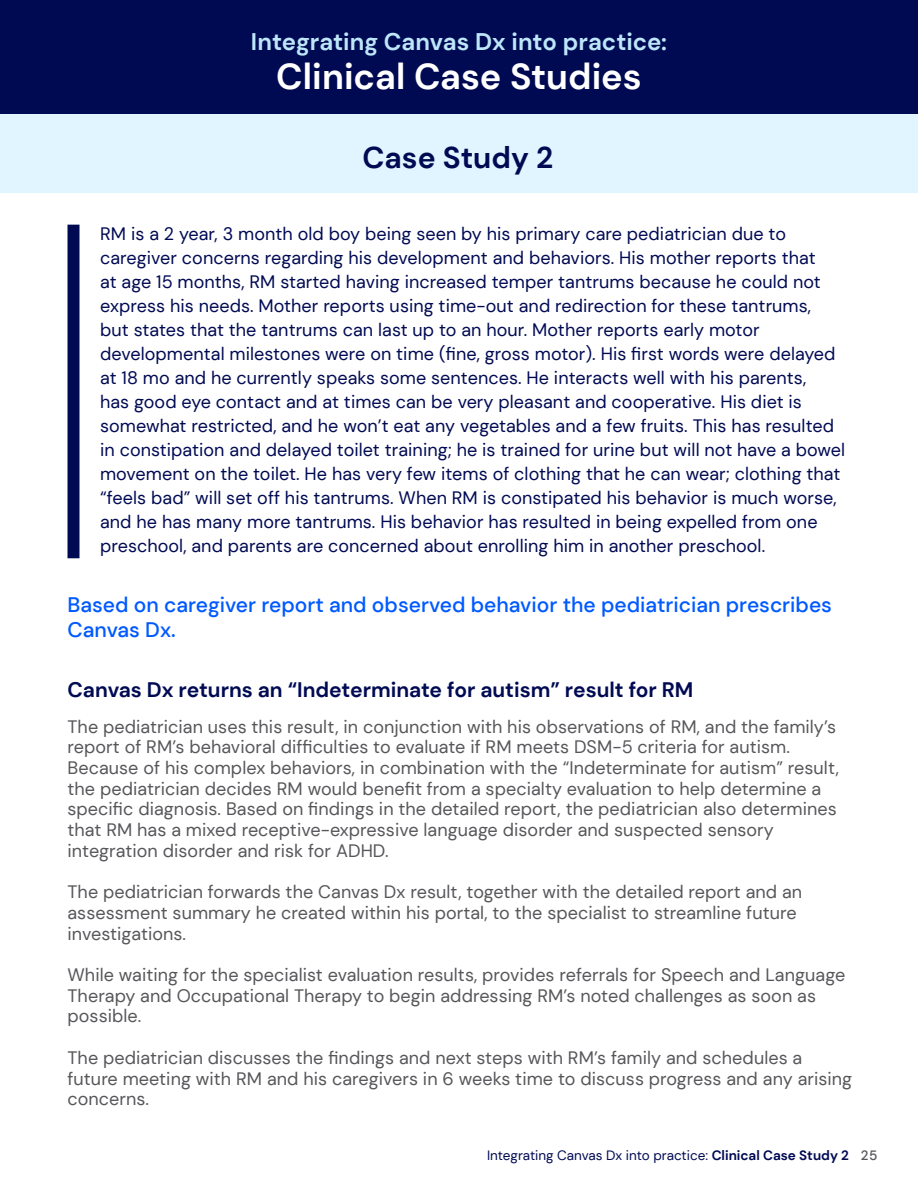
<style>
.page{position:relative;width:918px;height:1188px;background:#fff}
.page>*{position:absolute;margin:0;border:0;box-sizing:border-box;transform-origin:0 0}
.Section_header_-_no{font:700 36px "DM Sans";color:#fff}
.TOC_-_level_3{font:700 30px "DM Sans";color:#000a53}
.Section_header_-_no-2{font:700 24px "DM Sans";color:#bde6f9}
.t1{font:500 21px/24.2px "DM Sans";color:#005aff}
.t2{font:700 21px "DM Sans";color:#000a53}
.t3{font:18px/24px "DM Sans";letter-spacing:.005em;color:#000a53}
.t4{font:18px/20.7px "DM Sans";letter-spacing:.005em;color:#57575b}
.t5{font:13.5px "DM Sans";color:#000a53}
.t6{font:500 13.5px "DM Sans";color:#57575b}
.s1{font-weight:700}
</style>
<div class="page">
<div style="left:0;top:0;width:918px;height:114px;background:#000a53"></div>
<div style="left:68px;top:225px;width:12px;height:333px;background:#000a53"></div>
<div style="left:0;top:114px;width:918px;height:79px;background:#e0f5ff"></div>
<p class="Section_header_-_no-2" style="left:251px;top:27px;width:418px">Integrating Canvas Dx into practice:</p>
<p class="Section_header_-_no" style="left:276px;top:54px;width:367px">Clinical Case Studies</p>
<p class="TOC_-_level_3" style="left:363px;top:139px;width:192px">Case Study 2</p>
<p class="t3" style="left:100px;top:222px;width:747px">RM is a 2 year, 3 month old boy being seen by his primary care pediatrician due to caregiver concerns regarding his development and behaviors. His mother reports that<br>at age 15 months, RM started having increased temper tantrums because he could not express his needs. Mother reports using time-out and redirection for these tantrums,<br>but states that the tantrums can last up to an hour. Mother reports early motor developmental milestones were on time (fine, gross motor). His first words were delayed at 18 mo and he currently speaks some sentences. He interacts well with his parents,<br>has good eye contact and at times can be very pleasant and cooperative. His diet is somewhat restricted, and he won’t eat any vegetables and a few fruits. This has resulted in constipation and delayed toilet training; he is trained for urine but will not have a bowel movement on the toilet. He has very few items of clothing that he can wear; clothing that “feels bad” will set off his tantrums. When RM is constipated his behavior is much worse, and he has many more tantrums. His behavior has resulted in being expelled from one preschool, and parents are concerned about enrolling him in another preschool.</p>
<p class="t1" style="left:68px;top:593px;width:766px">Based on caregiver report and observed behavior the pediatrician prescribes<br>Canvas Dx.</p>
<p class="t2" style="left:68px;top:676px;width:628px">Canvas Dx returns an “Indeterminate for autism” result for RM</p>
<p class="t4" style="left:68px;top:716px;width:773px">The pediatrician uses this result, in conjunction with his observations of RM, and the family’s report of RM’s behavioral difficulties to evaluate if RM meets DSM-5 criteria for autism.<br>Because of his complex behaviors, in combination with the “Indeterminate for autism” result, the pediatrician decides RM would benefit from a specialty evaluation to help determine a specific diagnosis. Based on findings in the detailed report, the pediatrician also determines that RM has a mixed receptive-expressive language disorder and suspected sensory integration disorder and risk for ADHD.</p>
<p class="t4" style="left:68px;top:882px;width:736px">The pediatrician forwards the Canvas Dx result, together with the detailed report and an assessment summary he created within his portal, to the specialist to streamline future investigations.</p>
<p class="t4" style="left:68px;top:964px;width:779px">While waiting for the specialist evaluation results, provides referrals for Speech and Language<br>Therapy and Occupational Therapy to begin addressing RM’s noted challenges as soon as possible.</p>
<p class="t4" style="left:68px;top:1047px;width:786px">The pediatrician discusses the findings and next steps with RM’s family and schedules a future meeting with RM and his caregivers in 6 weeks time to discuss progress and any arising concerns.</p>
<p class="t5" style="left:487px;top:1147px;width:363px">Integrating Canvas Dx into practice: <span class="s1">Clinical Case Study 2</span></p>
<p class="t6" style="left:861px;top:1147px;width:18px">25</p>
</div>
